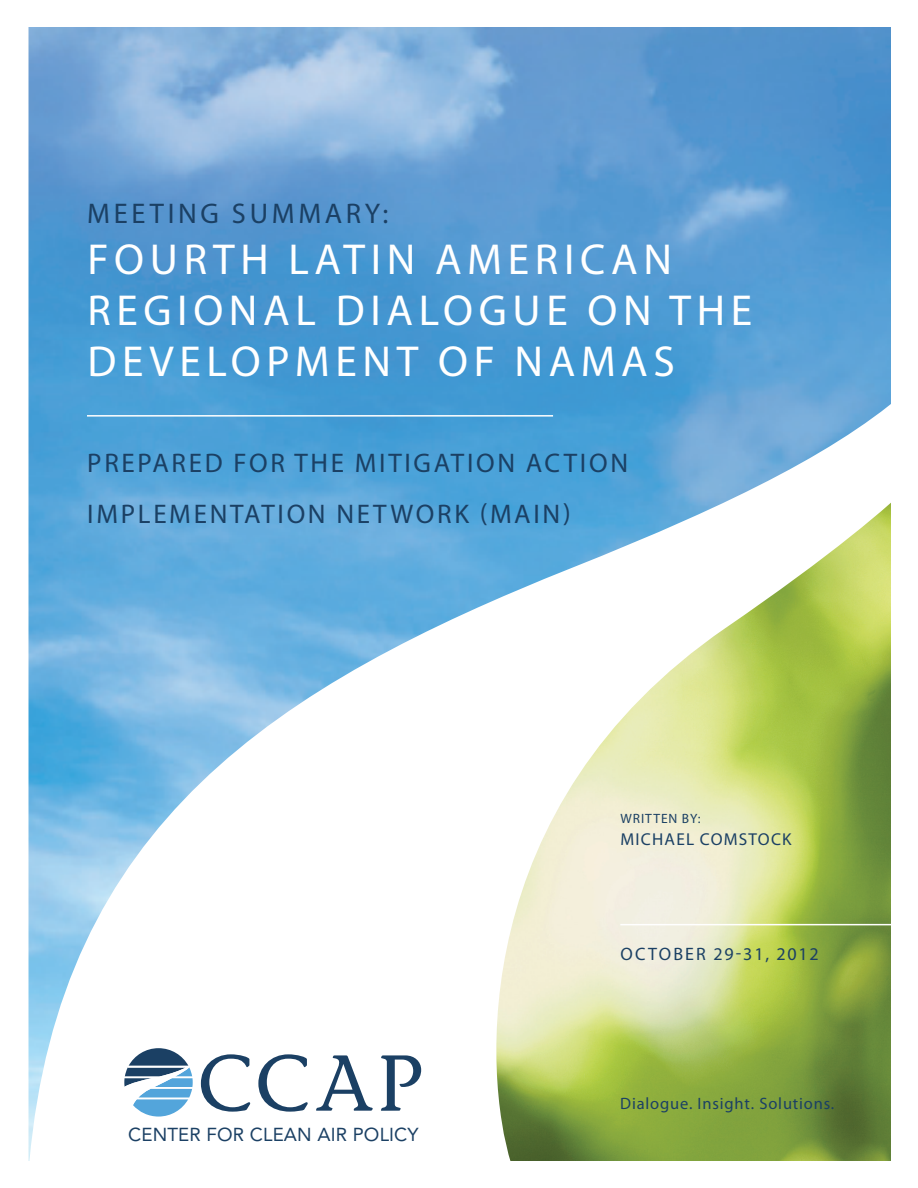
<style>
.page{position:relative;width:918px;height:1188px;background:#fff}
.page>*{position:absolute;margin:0;border:0;box-sizing:border-box;transform-origin:0 0}
.t1{font:500 75.3px "Stone Inf";color:#1b4064}
.t2{font:43.5px/51px "Myriad Pro";letter-spacing:.13em;color:#fff}
.t3{font:28.5px "Myriad Pro";letter-spacing:.13em;color:#1b4064}
.t4{font:27px/51px "Myriad Pro";letter-spacing:.1em;color:#1b4064}
.t5{font:18.6px "Avenir";letter-spacing:.01em;color:#1b4064}
.t6{font:18px "Myriad Pro";letter-spacing:.1em;color:#1b4064}
.t7{font:17.25px "Myriad Pro";letter-spacing:.07em;color:#1b4064}
.t8{font:16.5px "Myriad Pro";letter-spacing:.05em;color:#1b4064}
.t9{font:13.5px "Myriad Pro";letter-spacing:.07em;color:#1b4064}
</style>
<div class="page">
<img style="left:28px;top:27px;width:863px;height:1134px">
<svg style="left:124px;top:1048px;width:69px;height:69px"></svg>
<hr style="left:620px;top:924px;width:298px;height:1px;background:#fff">
<hr style="left:87px;top:415px;width:466px;height:2px;background:#fff">
<p class="t3" style="left:87px;top:196px;width:303px">MEETING SUMMARY:</p>
<p class="t2" style="left:87px;top:233px;width:666px">FOURTH LATIN AMERICAN<br>REGIONAL DIALOGUE ON THE<br>DEVELOPMENT OF NAMAS</p>
<p class="t4" style="left:87px;top:437px;width:542px">PREPARED FOR THE MITIGATION ACTION<br>IMPLEMENTATION NETWORK (MAIN</p>
<p class="t4" style="left:563px;top:488px;width:9px">)</p>
<p class="t9" style="left:620px;top:810px;width:82px">WRITTEN BY:</p>
<p class="t7" style="left:620px;top:829px;width:173px">MICHAEL COMSTOCK</p>
<h1 class="t1" style="left:199px;top:1035px;width:226px">CCAP</h1>
<p class="t5" style="left:128px;top:1124px;width:292px">CENTER FOR CLEAN AIR POLICY</p>
<p class="t6" style="left:621px;top:943px;width:200px">OCTOBER 29-31, 2012</p>
<p class="t8" style="left:620px;top:1093px;width:216px">DIALOGUE. I NSIGHT. SOLUTIONS.</p>
</div>
